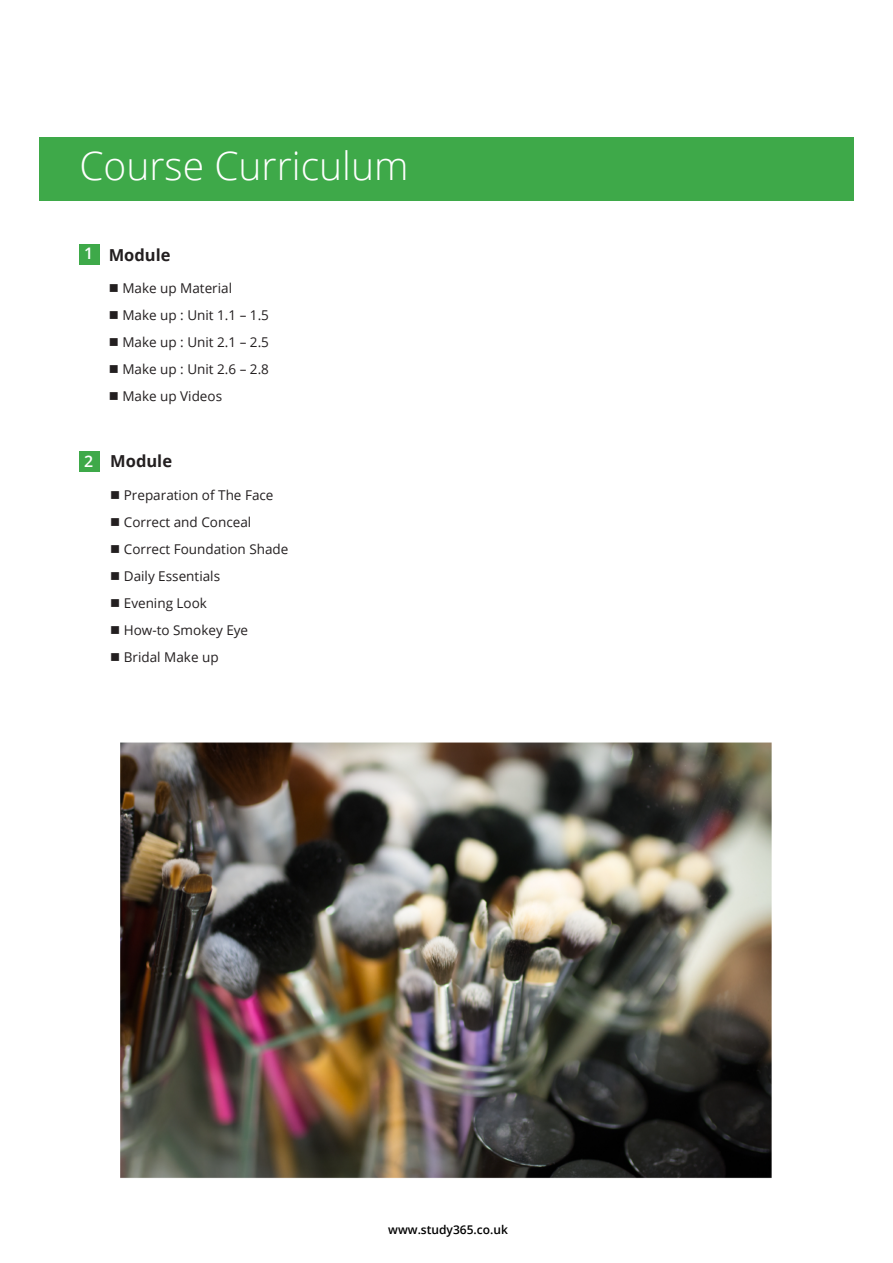
<style>
.page{position:relative;width:893px;height:1263px;background:#fff}
.page>*{position:absolute;margin:0;border:0;box-sizing:border-box;transform-origin:0 0}
.t1{font:300 39px "Open Sans";color:#fff}
.t2{font:700 16.5px "Open Sans";color:#231f20}
.t3{font:600 15.9px "Open Sans";color:#fff}
.t4{font:13.5px "Open Sans";color:#231f20}
.t5{font:600 12px "Open Sans";color:#000}
</style>
<div class="page">
<div style="left:39px;top:137px;width:814px;height:63px;background:#3ea949"></div>
<div style="left:79px;top:244px;width:20px;height:20px;background:#3ea949"></div>
<div style="left:79px;top:452px;width:20px;height:20px;background:#3ea949"></div>
<img style="left:121px;top:742px;width:651px;height:436px">
<h1 class="t1" style="left:79px;top:139px;width:331px">Course Curriculum</h1>
<p class="t3" style="left:84px;top:242px;width:11px">1</p>
<p class="t2" style="left:109px;top:243px;width:63px">Module</p>
<p class="t4" style="left:109px;top:279px;width:125px">■ Make up Material</p>
<p class="t4" style="left:109px;top:306px;width:162px">■ Make up : Unit 1.1 – 1.5</p>
<p class="t4" style="left:109px;top:333px;width:162px">■ Make up : Unit 2.1 – 2.5</p>
<p class="t4" style="left:109px;top:360px;width:162px">■ Make up : Unit 2.6 – 2.8</p>
<p class="t4" style="left:109px;top:387px;width:115px">■ Make up Videos</p>
<p class="t3" style="left:84px;top:450px;width:11px">2</p>
<p class="t2" style="left:110px;top:449px;width:63px">Module</p>
<p class="t4" style="left:110px;top:485px;width:165px">■ Preparation of The Face</p>
<p class="t4" style="left:110px;top:512px;width:143px">■ Correct and Conceal</p>
<p class="t4" style="left:110px;top:539px;width:180px">■ Correct Foundation Shade</p>
<p class="t4" style="left:110px;top:567px;width:111px">■ Daily Essentials</p>
<p class="t4" style="left:110px;top:594px;width:98px">■ Evening Look</p>
<p class="t4" style="left:110px;top:621px;width:139px">■ How-to Smokey Eye</p>
<p class="t4" style="left:110px;top:648px;width:110px">■ Bridal Make up</p>
<p class="t5" style="left:388px;top:1221px;width:121px">www.study365.co.uk</p>
</div>
